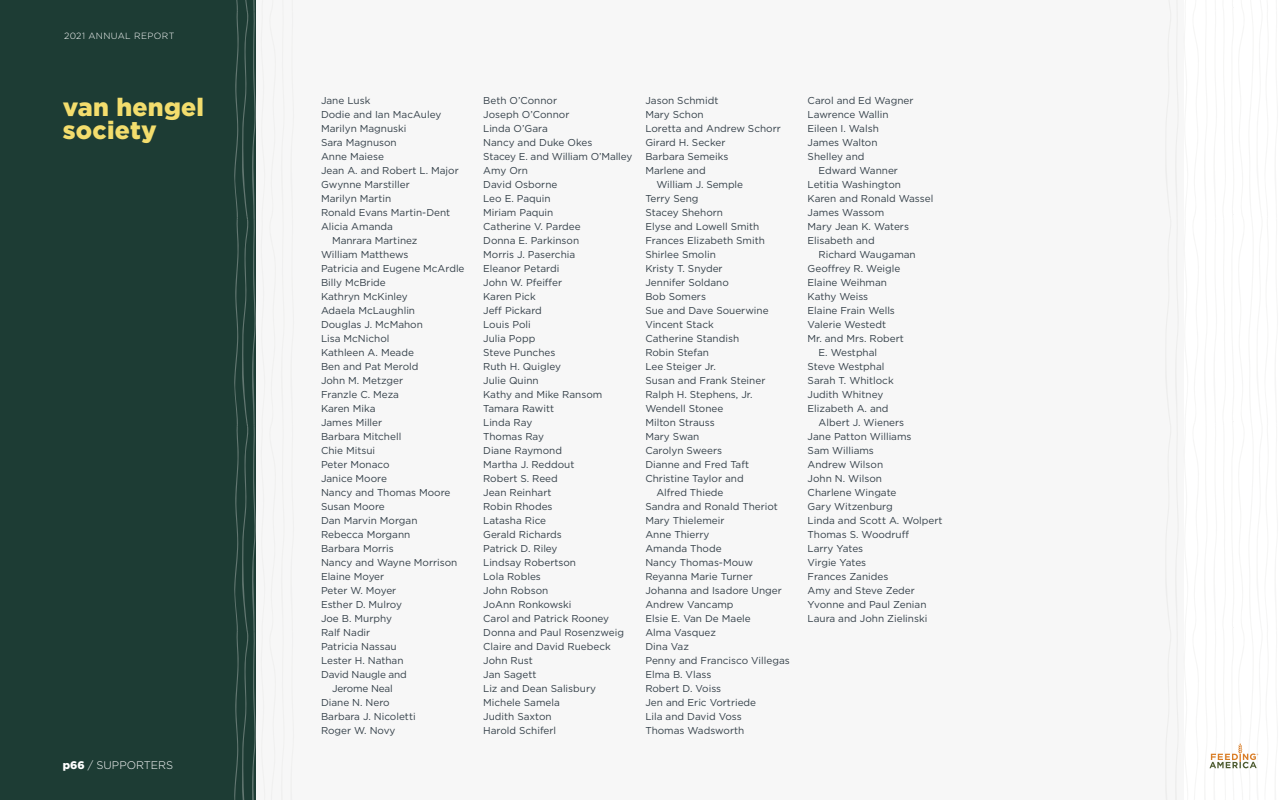
<style>
.page{position:relative;width:1280px;height:800px;background:#fff}
.page>*{position:absolute;margin:0;border:0;box-sizing:border-box;transform-origin:0 0}
.t1{font:900 25px/23px "Gotham";letter-spacing:.01em;color:#f3dd6d}
.t2{font:300 11px "Gotham";color:#fff}
.t3{font:10px/14px "Gotham";color:#333f48}
.t4{font:300 9px "Gotham";letter-spacing:.04em;color:#fff}
.s1{font-weight:900}
</style>
<div class="page">
<div style="left:224px;top:0;width:960px;height:800px;background:#f7f7f7"></div>
<div style="left:0;top:0;width:256px;height:800px;background:#1d3c34"></div>
<div style="left:1164px;top:0;width:116px;height:800px;background:#fff"></div>
<svg style="left:1209px;top:743px;width:49px;height:25px"></svg>
<svg style="left:234px;top:0;width:22px;height:800px"></svg>
<p class="t4" style="left:64px;top:30px;width:112px">2021 ANNUAL REPORT</p>
<h1 class="t1" style="left:63px;top:95px;width:143px">van hengel society</h1>
<p class="t3" style="left:321px;top:93px;width:51px">Jane Lusk</p>
<p class="t3" style="left:321px;top:107px;width:122px">Dodie and Ian MacAuley</p>
<p class="t3" style="left:321px;top:121px;width:87px">Marilyn Magnuski</p>
<p class="t3" style="left:321px;top:135px;width:77px">Sara Magnuson</p>
<p class="t3" style="left:321px;top:149px;width:65px">Anne Maiese</p>
<p class="t3" style="left:321px;top:163px;width:139px">Jean A. and Robert L. Major</p>
<p class="t3" style="left:321px;top:177px;width:90px">Gwynne Marstiller</p>
<p class="t3" style="left:321px;top:191px;width:72px">Marilyn Martin</p>
<p class="t3" style="left:321px;top:205px;width:131px">Ronald Evans Martin-Dent</p>
<p class="t3" style="left:321px;top:219px;width:74px">Alicia Amanda</p>
<p class="t3" style="left:332px;top:233px;width:87px">Manrara Martinez</p>
<p class="t3" style="left:321px;top:247px;width:89px">William Matthews</p>
<p class="t3" style="left:321px;top:261px;width:145px">Patricia and Eugene McArdle</p>
<p class="t3" style="left:321px;top:275px;width:66px">Billy McBride</p>
<p class="t3" style="left:321px;top:289px;width:88px">Kathryn McKinley</p>
<p class="t3" style="left:321px;top:303px;width:96px">Adaela McLaughlin</p>
<p class="t3" style="left:321px;top:317px;width:103px">Douglas J. McMahon</p>
<p class="t3" style="left:321px;top:331px;width:70px">Lisa McNichol</p>
<p class="t3" style="left:321px;top:345px;width:94px">Kathleen A. Meade</p>
<p class="t3" style="left:321px;top:359px;width:99px">Ben and Pat Merold</p>
<p class="t3" style="left:321px;top:373px;width:84px">John M. Metzger</p>
<p class="t3" style="left:321px;top:387px;width:80px">Franzle C. Meza</p>
<p class="t3" style="left:321px;top:401px;width:56px">Karen Mika</p>
<p class="t3" style="left:321px;top:415px;width:63px">James Miller</p>
<p class="t3" style="left:321px;top:429px;width:82px">Barbara Mitchell</p>
<p class="t3" style="left:321px;top:443px;width:56px">Chie Mitsui</p>
<p class="t3" style="left:321px;top:457px;width:70px">Peter Monaco</p>
<p class="t3" style="left:321px;top:471px;width:67px">Janice Moore</p>
<p class="t3" style="left:321px;top:485px;width:131px">Nancy and Thomas Moore</p>
<p class="t3" style="left:321px;top:499px;width:65px">Susan Moore</p>
<p class="t3" style="left:321px;top:513px;width:98px">Dan Marvin Morgan</p>
<p class="t3" style="left:321px;top:527px;width:91px">Rebecca Morgann</p>
<p class="t3" style="left:321px;top:541px;width:74px">Barbara Morris</p>
<p class="t3" style="left:321px;top:555px;width:138px">Nancy and Wayne Morrison</p>
<p class="t3" style="left:321px;top:569px;width:65px">Elaine Moyer</p>
<p class="t3" style="left:321px;top:583px;width:77px">Peter W. Moyer</p>
<p class="t3" style="left:321px;top:597px;width:82px">Esther D. Mulroy</p>
<p class="t3" style="left:321px;top:611px;width:73px">Joe B. Murphy</p>
<p class="t3" style="left:321px;top:625px;width:51px">Ralf Nadir</p>
<p class="t3" style="left:321px;top:639px;width:77px">Patricia Nassau</p>
<p class="t3" style="left:321px;top:653px;width:84px">Lester H. Nathan</p>
<p class="t3" style="left:321px;top:667px;width:87px">David Naugle and</p>
<p class="t3" style="left:332px;top:681px;width:62px">Jerome Neal</p>
<p class="t3" style="left:321px;top:695px;width:70px">Diane N. Nero</p>
<p class="t3" style="left:321px;top:709px;width:96px">Barbara J. Nicoletti</p>
<p class="t3" style="left:321px;top:723px;width:76px">Roger W. Novy</p>
<p class="t2" style="left:63px;top:758px;width:112px"><span class="s1">p66</span> / SUPPORTERS</p>
<p class="t3" style="left:483px;top:93px;width:151px">Beth O’Connor<br>Joseph O’Connor<br>Linda O’Gara<br>Nancy and Duke Okes<br>Stacey E. and William O’Malley<br>Amy Orn<br>David Osborne<br>Leo E. Paquin<br>Miriam Paquin<br>Catherine V. Pardee<br>Donna E. Parkinson<br>Morris J. Paserchia<br>Eleanor Petardi<br>John W. Pfeiffer<br>Karen Pick<br>Jeff Pickard<br>Louis Poli<br>Julia Popp<br>Steve Punches<br>Ruth H. Quigley<br>Julie Quinn<br>Kathy and Mike Ransom<br>Tamara Rawitt<br>Linda Ray<br>Thomas Ray<br>Diane Raymond<br>Martha J. Reddout<br>Robert S. Reed<br>Jean Reinhart<br>Robin Rhodes<br>Latasha Rice<br>Gerald Richards<br>Patrick D. Riley<br>Lindsay Robertson<br>Lola Robles<br>John Robson<br>JoAnn Ronkowski<br>Carol and Patrick Rooney<br>Donna and Paul Rosenzweig<br>Claire and David Ruebeck<br>John Rust<br>Jan Sagett<br>Liz and Dean Salisbury<br>Michele Samela<br>Judith Saxton<br>Harold Schiferl</p>
<p class="t3" style="left:645px;top:93px;width:74px">Jason Schmidt</p>
<p class="t3" style="left:645px;top:107px;width:60px">Mary Schon</p>
<p class="t3" style="left:645px;top:121px;width:137px">Loretta and Andrew Schorr</p>
<p class="t3" style="left:645px;top:135px;width:82px">Girard H. Secker</p>
<p class="t3" style="left:645px;top:149px;width:85px">Barbara Semeiks</p>
<p class="t3" style="left:645px;top:163px;width:62px">Marlene and</p>
<p class="t3" style="left:656px;top:177px;width:88px">William J. Semple</p>
<p class="t3" style="left:645px;top:191px;width:55px">Terry Seng</p>
<p class="t3" style="left:645px;top:205px;width:79px">Stacey Shehorn</p>
<p class="t3" style="left:645px;top:219px;width:116px">Elyse and Lowell Smith</p>
<p class="t3" style="left:645px;top:233px;width:121px">Frances Elizabeth Smith</p>
<p class="t3" style="left:645px;top:247px;width:72px">Shirlee Smolin</p>
<p class="t3" style="left:645px;top:261px;width:79px">Kristy T. Snyder</p>
<p class="t3" style="left:645px;top:275px;width:85px">Jennifer Soldano</p>
<p class="t3" style="left:645px;top:289px;width:62px">Bob Somers</p>
<p class="t3" style="left:645px;top:303px;width:125px">Sue and Dave Souerwine</p>
<p class="t3" style="left:645px;top:317px;width:70px">Vincent Stack</p>
<p class="t3" style="left:645px;top:331px;width:95px">Catherine Standish</p>
<p class="t3" style="left:645px;top:345px;width:65px">Robin Stefan</p>
<p class="t3" style="left:645px;top:359px;width:72px">Lee Steiger Jr.</p>
<p class="t3" style="left:645px;top:373px;width:121px">Susan and Frank Steiner</p>
<p class="t3" style="left:645px;top:387px;width:109px">Ralph H. Stephens, Jr.</p>
<p class="t3" style="left:645px;top:401px;width:80px">Wendell Stonee</p>
<p class="t3" style="left:645px;top:415px;width:71px">Milton Strauss</p>
<p class="t3" style="left:645px;top:429px;width:56px">Mary Swan</p>
<p class="t3" style="left:645px;top:443px;width:78px">Carolyn Sweers</p>
<p class="t3" style="left:645px;top:457px;width:105px">Dianne and Fred Taft</p>
<p class="t3" style="left:645px;top:471px;width:100px">Christine Taylor and</p>
<p class="t3" style="left:656px;top:485px;width:69px">Alfred Thiede</p>
<p class="t3" style="left:645px;top:499px;width:134px">Sandra and Ronald Theriot</p>
<p class="t3" style="left:645px;top:513px;width:81px">Mary Thielemeir</p>
<p class="t3" style="left:645px;top:527px;width:66px">Anne Thierry</p>
<p class="t3" style="left:645px;top:541px;width:78px">Amanda Thode</p>
<p class="t3" style="left:645px;top:555px;width:109px">Nancy Thomas-Mouw</p>
<p class="t3" style="left:645px;top:569px;width:109px">Reyanna Marie Turner</p>
<p class="t3" style="left:645px;top:583px;width:138px">Johanna and Isadore Unger</p>
<p class="t3" style="left:645px;top:597px;width:90px">Andrew Vancamp</p>
<p class="t3" style="left:645px;top:611px;width:107px">Elsie E. Van De Maele</p>
<p class="t3" style="left:645px;top:625px;width:72px">Alma Vasquez</p>
<p class="t3" style="left:645px;top:639px;width:45px">Dina Vaz</p>
<p class="t3" style="left:645px;top:653px;width:146px">Penny and Francisco Villegas</p>
<p class="t3" style="left:645px;top:667px;width:67px">Elma B. Vlass</p>
<p class="t3" style="left:645px;top:681px;width:77px">Robert D. Voiss</p>
<p class="t3" style="left:645px;top:695px;width:112px">Jen and Eric Vortriede</p>
<p class="t3" style="left:645px;top:709px;width:98px">Lila and David Voss</p>
<p class="t3" style="left:645px;top:723px;width:100px">Thomas Wadsworth</p>
<p class="t3" style="left:808px;top:93px;width:107px">Carol and Ed Wagner</p>
<p class="t3" style="left:808px;top:107px;width:82px">Lawrence Wallin</p>
<p class="t3" style="left:808px;top:121px;width:73px">Eileen I. Walsh</p>
<p class="t3" style="left:808px;top:135px;width:71px">James Walton</p>
<p class="t3" style="left:808px;top:149px;width:58px">Shelley and</p>
<p class="t3" style="left:819px;top:163px;width:81px">Edward Wanner</p>
<p class="t3" style="left:808px;top:177px;width:95px">Letitia Washington</p>
<p class="t3" style="left:808px;top:191px;width:127px">Karen and Ronald Wassel</p>
<p class="t3" style="left:808px;top:205px;width:78px">James Wassom</p>
<p class="t3" style="left:808px;top:219px;width:103px">Mary Jean K. Waters</p>
<p class="t3" style="left:808px;top:233px;width:69px">Elisabeth and</p>
<p class="t3" style="left:819px;top:247px;width:99px">Richard Waugaman</p>
<p class="t3" style="left:808px;top:261px;width:94px">Geoffrey R. Weigle</p>
<p class="t3" style="left:808px;top:275px;width:81px">Elaine Weihman</p>
<p class="t3" style="left:808px;top:289px;width:62px">Kathy Weiss</p>
<p class="t3" style="left:808px;top:303px;width:89px">Elaine Frain Wells</p>
<p class="t3" style="left:808px;top:317px;width:80px">Valerie Westedt</p>
<p class="t3" style="left:808px;top:331px;width:98px">Mr. and Mrs. Robert</p>
<p class="t3" style="left:819px;top:345px;width:60px">E. Westphal</p>
<p class="t3" style="left:808px;top:359px;width:78px">Steve Westphal</p>
<p class="t3" style="left:808px;top:373px;width:88px">Sarah T. Whitlock</p>
<p class="t3" style="left:808px;top:387px;width:77px">Judith Whitney</p>
<p class="t3" style="left:808px;top:401px;width:82px">Elizabeth A. and</p>
<p class="t3" style="left:819px;top:415px;width:87px">Albert J. Wieners</p>
<p class="t3" style="left:808px;top:429px;width:105px">Jane Patton Williams</p>
<p class="t3" style="left:808px;top:443px;width:68px">Sam Williams</p>
<p class="t3" style="left:808px;top:457px;width:77px">Andrew Wilson</p>
<p class="t3" style="left:808px;top:471px;width:76px">John N. Wilson</p>
<p class="t3" style="left:808px;top:485px;width:90px">Charlene Wingate</p>
<p class="t3" style="left:808px;top:499px;width:87px">Gary Witzenburg</p>
<p class="t3" style="left:808px;top:513px;width:136px">Linda and Scott A. Wolpert</p>
<p class="t3" style="left:808px;top:527px;width:103px">Thomas S. Woodruff</p>
<p class="t3" style="left:808px;top:541px;width:57px">Larry Yates</p>
<p class="t3" style="left:808px;top:555px;width:60px">Virgie Yates</p>
<p class="t3" style="left:808px;top:569px;width:82px">Frances Zanides</p>
<p class="t3" style="left:808px;top:583px;width:109px">Amy and Steve Zeder</p>
<p class="t3" style="left:808px;top:597px;width:120px">Yvonne and Paul Zenian</p>
<p class="t3" style="left:808px;top:611px;width:121px">Laura and John Zielinski</p>
</div>
